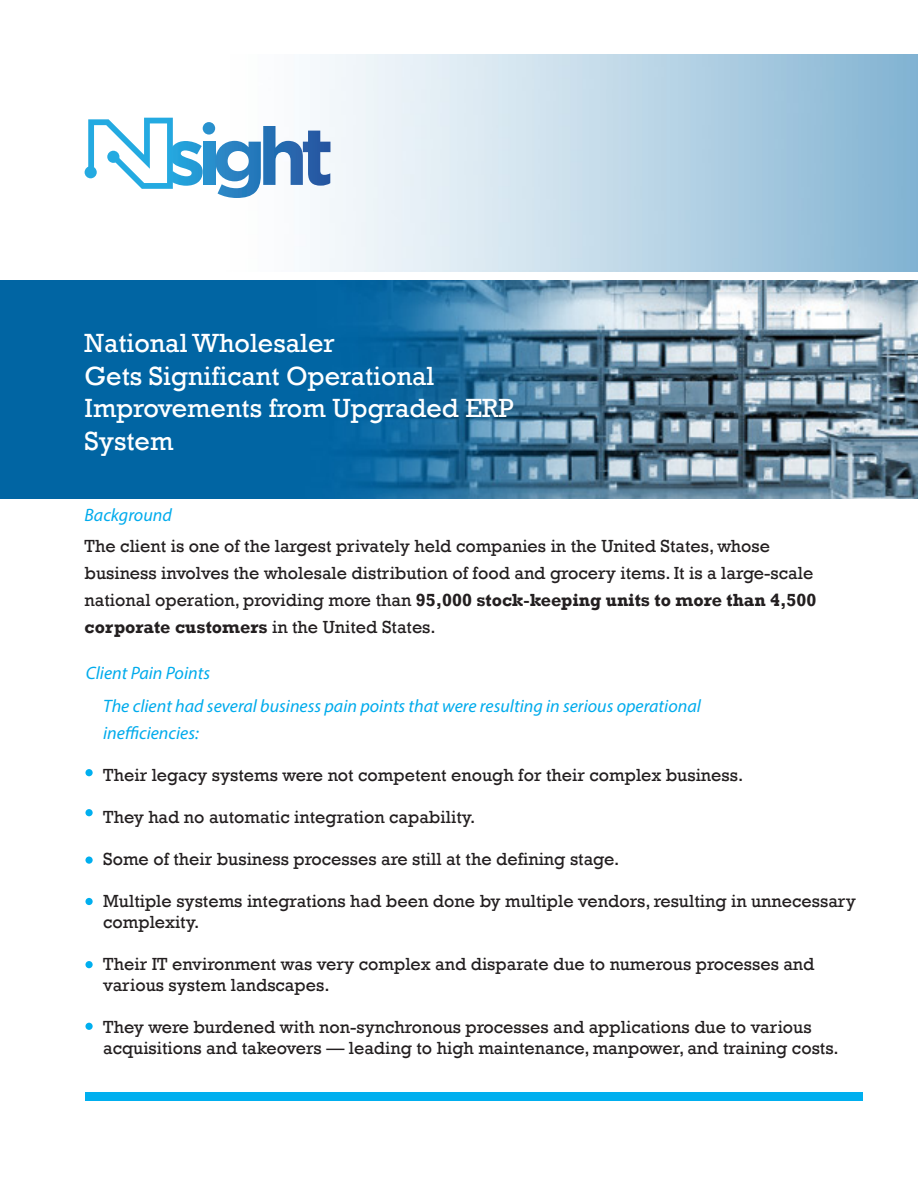
<style>
.page{position:relative;width:918px;height:1188px;background:#fff}
.page>*{position:absolute;margin:0;border:0;box-sizing:border-box;transform-origin:0 0}
.t1{font:27px/32.4px "Rockwell";color:#fff}
.t2{font:18px/27px "Rockwell";color:#231f20}
.t3{font:italic 18px "Myriad Pro";color:#00abec}
.s1{font-weight:700}
</style>
<div class="page">
<img style="left:0;top:281px;width:918px;height:217px">
<div style="left:85px;top:1093px;width:777px;height:8px;background:#00afef"></div>
<svg style="left:85px;top:118px;width:245px;height:80px"></svg>
<div style="left:85px;top:769px;width:8px;height:7px;background:#00afef;border-radius:50%"></div>
<div style="left:85px;top:809px;width:8px;height:7px;background:#00afef;border-radius:50%"></div>
<div style="left:85px;top:857px;width:8px;height:7px;background:#00afef;border-radius:50%"></div>
<div style="left:85px;top:898px;width:8px;height:7px;background:#00afef;border-radius:50%"></div>
<div style="left:85px;top:961px;width:8px;height:7px;background:#00afef;border-radius:50%"></div>
<div style="left:85px;top:1023px;width:8px;height:7px;background:#00afef;border-radius:50%"></div>
<p class="t1" style="left:85px;top:327px;width:252px">National Wholesaler</p>
<p class="t1" style="left:85px;top:360px;width:351px">Gets Significant Operational</p>
<p class="t1" style="left:85px;top:392px;width:431px">Improvements from Upgraded ERP<br>System</p>
<p class="t3" style="left:85px;top:504px;width:89px">Background</p>
<p class="t2" style="left:85px;top:533px;width:733px">The client is one of the largest privately held companies in the United States, whose business involves the wholesale distribution of food and grocery items. It is a large-scale national operation, providing more than <span class="s1">95,000 stock-keeping units to more than 4,500 corporate customers</span> in the United States.</p>
<p class="t3" style="left:86px;top:661px;width:126px">Client Pain Points</p>
<p class="t3" style="left:103px;top:694px;width:599px">The client had several business pain points that were resulting in serious operational</p>
<p class="t3" style="left:103px;top:721px;width:97px">inefficiencies:</p>
<p class="t2" style="left:103px;top:761px;width:642px">Their legacy systems were not competent enough for their complex business.</p>
<p class="t2" style="left:103px;top:803px;width:374px">They had no automatic integration capability.</p>
<p class="t2" style="left:103px;top:845px;width:518px">Some of their business processes are still at the defining stage.</p>
<p class="t2" style="left:103px;top:890px;width:754px;line-height:21px">Multiple systems integrations had been done by multiple vendors, resulting in unnecessary complexity.</p>
<p class="t2" style="left:103px;top:953px;width:713px;line-height:21px">Their IT environment was very complex and disparate due to numerous processes and various system landscapes.</p>
<p class="t2" style="left:103px;top:1016px;width:737px;line-height:21px">They were burdened with non-synchronous processes and applications due to various acquisitions and takeovers — leading to high maintenance, manpower, and training costs.</p>
</div>
